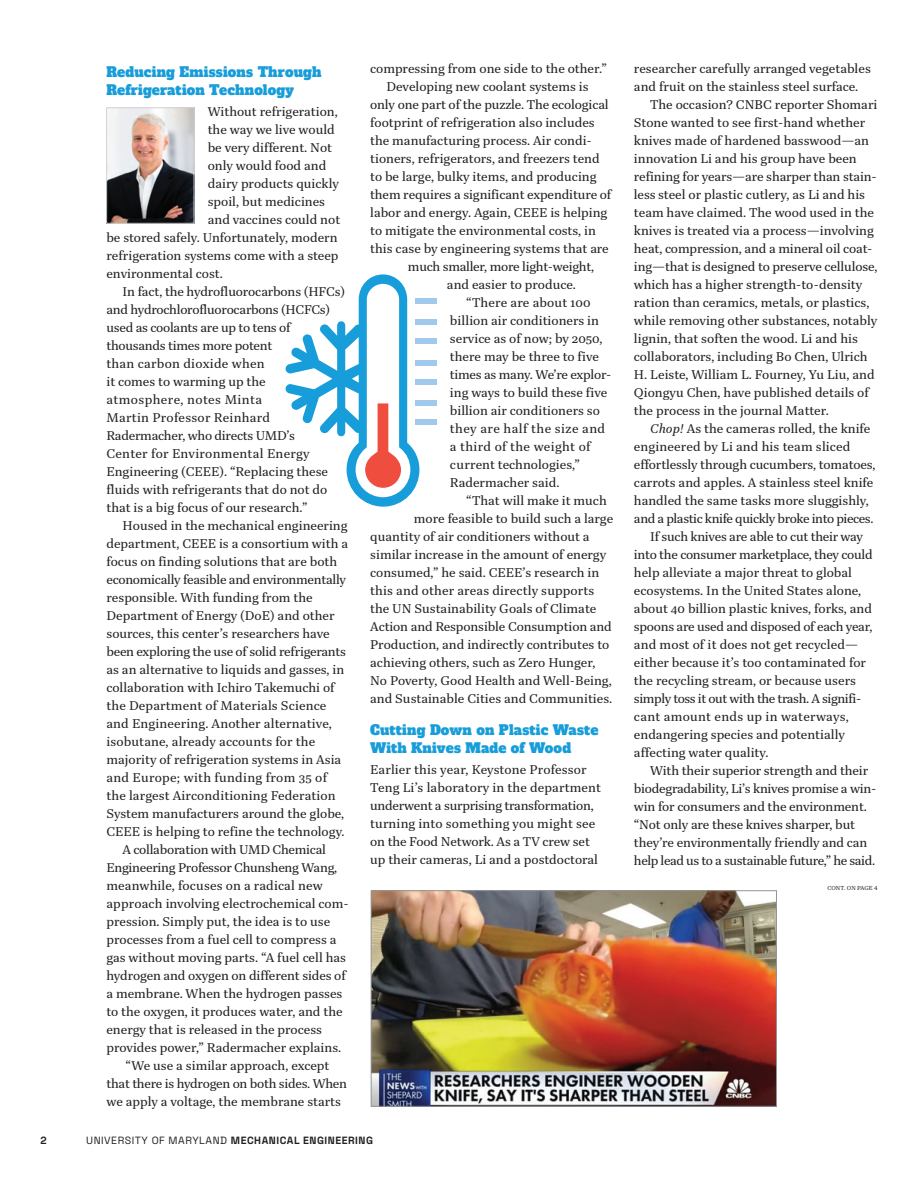
<style>
.page{position:relative;width:918px;height:1188px;background:#fff}
.page>*{position:absolute;margin:0;border:0;box-sizing:border-box;transform-origin:0 0}
.Feature_subhead{font:13.5px/18px "Alfa Slab One";letter-spacing:.01em;color:#179dd9}
.Feature_text{font:13.2px/18px "Quinn Text";color:#231f20}
.Feature_text_no_inde{font:13.2px/18px "Quinn Text";color:#231f20}
.Feature_text-2{font:13.2px "Quinn Text";letter-spacing:-.02em;color:#231f20}
.t1{font:700 10.5px "Space Grotesk";letter-spacing:.05em;color:#231f20}
.Feature_text-3{font:6px "Quinn Text";color:#231f20}
.s1{font-weight:400}
.s2{font-style:italic}
</style>
<div class="page">
<img style="left:373px;top:893px;width:402px;height:212px">
<div style="left:371px;top:891px;width:406px;height:216px;border:1px solid #939598"></div>
<img style="left:108px;top:110px;width:84px;height:111px">
<div style="left:106px;top:108px;width:88px;height:115px;border:1px solid #d1d2d4"></div>
<svg style="left:286px;top:274px;width:133px;height:233px"></svg>
<div style="left:415px;top:320px;width:22px;height:5px;background:#a1c9eb"></div>
<div style="left:415px;top:360px;width:22px;height:6px;background:#a1c9eb"></div>
<div style="left:415px;top:339px;width:22px;height:5px;background:#a1c9eb"></div>
<div style="left:415px;top:298px;width:22px;height:6px;background:#a1c9eb"></div>
<div style="left:415px;top:379px;width:22px;height:6px;background:#a1c9eb"></div>
<div style="left:415px;top:401px;width:22px;height:5px;background:#a1c9eb"></div>
<div style="left:415px;top:420px;width:22px;height:5px;background:#a1c9eb"></div>
<p class="Feature_subhead" style="left:106px;top:62px;width:217px">Reducing Emissions Through<br>Refrigeration Technology</p>
<p class="Feature_text_no_inde" style="left:208px;top:102px;width:132px">Without refrigeration,</p>
<p class="Feature_text_no_inde" style="left:208px;top:120px;width:129px">the way we live would</p>
<p class="Feature_text_no_inde" style="left:208px;top:138px;width:126px">be very different. Not</p>
<p class="Feature_text_no_inde" style="left:208px;top:156px;width:120px">only would food and</p>
<p class="Feature_text_no_inde" style="left:208px;top:174px;width:133px">dairy products quickly</p>
<p class="Feature_text_no_inde" style="left:208px;top:192px;width:119px">spoil, but medicines</p>
<p class="Feature_text_no_inde" style="left:208px;top:210px;width:134px">and vaccines could not</p>
<p class="Feature_text_no_inde" style="left:106px;top:228px;width:233px">be stored safely. Unfortunately, modern</p>
<p class="Feature_text_no_inde" style="left:106px;top:246px;width:234px">refrigeration systems come with a steep</p>
<p class="Feature_text_no_inde" style="left:106px;top:264px;width:118px">environmental cost.</p>
<p class="Feature_text" style="left:106px;top:282px;width:240px;text-indent:16px">In fact, the hydrofluorocarbons (HFCs) and hydrochlorofluorocarbons (HCFCs) used as coolants are up to tens of thousands times more potent<br>than carbon dioxide when<br>it comes to warming up the atmosphere, notes Minta<br>Martin Professor Reinhard<br>Radermacher, who directs UMD’s<br>Center for Environmental Energy<br>Engineering (CEEE). “Replacing these fluids with refrigerants that do not do that is a big focus of our research.”</p>
<p class="Feature_text" style="left:106px;top:516px;width:243px;text-indent:16px">Housed in the mechanical engineering department, CEEE is a consortium with a focus on finding solutions that are both economically feasible and environmentally responsible. With funding from the Department of Energy (DoE) and other sources, this center’s researchers have been exploring the use of solid refrigerants as an alternative to liquids and gasses, in collaboration with Ichiro Takemuchi of the Department of Materials Science and Engineering. Another alternative, isobutane, already accounts for the majority of refrigeration systems in Asia and Europe; with funding from 35 of the largest Airconditioning Federation System manufacturers around the globe, CEEE is helping to refine the technology.</p>
<p class="Feature_text" style="left:106px;top:840px;width:244px;text-indent:16px">A collaboration with UMD Chemical Engineering Professor Chunsheng Wang, meanwhile, focuses on a radical new approach involving electrochemical com&shy;pression. Simply put, the idea is to use processes from a fuel cell to compress a gas without moving parts. “A fuel cell has hydrogen and oxygen on different sides of a membrane. When the hydrogen passes to the oxygen, it produces water, and the energy that is released in the process provides power,” Radermacher explains.</p>
<p class="Feature_text" style="left:106px;top:1056px;width:242px;text-align:center">“We use a similar approach, except<br>that there is hydrogen on both sides. When we apply a voltage, the membrane starts</p>
<p class="Feature_text" style="left:370px;top:59px;width:238px">compressing from one side to the other.”</p>
<p class="Feature_text" style="left:386px;top:77px;width:204px">Developing new coolant systems is</p>
<p class="Feature_text" style="left:370px;top:95px;width:240px">only one part of the puzzle. The ecological</p>
<p class="Feature_text" style="left:370px;top:113px;width:226px">footprint of refrigeration also includes</p>
<p class="Feature_text" style="left:370px;top:131px;width:223px">the manufacturing process. Air condi-</p>
<p class="Feature_text" style="left:370px;top:149px;width:231px">tioners, refrigerators, and freezers tend</p>
<p class="Feature_text" style="left:370px;top:167px;width:228px">to be large, bulky items, and producing</p>
<p class="Feature_text" style="left:370px;top:185px;width:243px">them requires a significant expenditure of</p>
<p class="Feature_text" style="left:370px;top:203px;width:239px">labor and energy. Again, CEEE is helping</p>
<p class="Feature_text" style="left:370px;top:221px;width:227px">to mitigate the environmental costs, in</p>
<p class="Feature_text" style="left:370px;top:239px;width:240px">this case by engineering systems that are</p>
<p class="Feature_text-2" style="left:408px;top:258px;width:188px">much smaller, more light-weight,</p>
<p class="Feature_text" style="left:447px;top:275px;width:130px">and easier to produce.</p>
<p class="Feature_text" style="left:450px;top:293px;width:163px;text-indent:16px">“There are about 100 billion air conditioners in service as of now; by 2050, there may be three to five times as many. We’re explor&shy;ing ways to build these five billion air conditioners so they are half the size and a third of the weight of current technologies,”<br>Radermacher said.</p>
<p class="Feature_text" style="left:466px;top:491px;width:142px">“That will make it much</p>
<p class="Feature_text" style="left:414px;top:509px;width:201px">more feasible to build such a large</p>
<p class="Feature_text" style="left:370px;top:527px;width:221px">quantity of air conditioners without a</p>
<p class="Feature_text" style="left:370px;top:545px;width:238px">similar increase in the amount of energy</p>
<p class="Feature_text" style="left:370px;top:563px;width:231px">consumed,” he said. CEEE’s research in</p>
<p class="Feature_text" style="left:370px;top:581px;width:226px">this and other areas directly supports</p>
<p class="Feature_text" style="left:370px;top:599px;width:228px">the UN Sustainability Goals of Climate</p>
<p class="Feature_text" style="left:370px;top:617px;width:243px">Action and Responsible Consumption and</p>
<p class="Feature_text" style="left:370px;top:635px;width:241px">Production, and indirectly contributes to</p>
<p class="Feature_text" style="left:370px;top:653px;width:227px">achieving others, such as Zero Hunger,</p>
<p class="Feature_text" style="left:370px;top:671px;width:243px">No Poverty, Good Health and Well-Being,</p>
<p class="Feature_text" style="left:370px;top:689px;width:244px">and Sustainable Cities and Communities.</p>
<p class="Feature_subhead" style="left:370px;top:720px;width:230px">Cutting Down on Plastic Waste<br>With Knives Made of Wood</p>
<p class="Feature_text_no_inde" style="left:370px;top:760px;width:232px">Earlier this year, Keystone Professor Teng Li’s laboratory in the department underwent a surprising transformation, turning into something you might see on the Food Network. As a TV crew set up their cameras, Li and a postdoctoral</p>
<p class="t1" style="left:40px;top:1132px;width:8px">2</p>
<p class="t1" style="left:86px;top:1132px;width:288px"><span class="s1">UNIVERSITY OF MARYLAND</span> MECHANICAL ENGINEERING</p>
<p class="Feature_text_no_inde" style="left:634px;top:59px;width:238px">researcher carefully arranged vegetables and fruit on the stainless steel surface.</p>
<p class="Feature_text" style="left:634px;top:95px;width:245px;text-indent:16px">The occasion? CNBC reporter Shomari Stone wanted to see first-hand whether knives made of hardened basswood—an innovation Li and his group have been refining for years—are sharper than stain&shy;less steel or plastic cutlery, as Li and his team have claimed. The wood used in the knives is treated via a process—involving heat, compression, and a mineral oil coat&shy;ing—that is designed to preserve cellulose, which has a higher strength-to-density ration than ceramics, metals, or plastics, while removing other substances, notably lignin, that soften the wood. Li and his collaborators, including Bo Chen, Ulrich H. Leiste, William L. Fourney, Yu Liu, and Qiongyu Chen, have published details of the process in the journal Matter.</p>
<p class="Feature_text" style="left:634px;top:419px;width:243px;text-indent:16px"><span class="s2">Chop!</span> As the cameras rolled, the knife engineered by Li and his team sliced effortlessly through cucumbers, tomatoes, carrots and apples. A stainless steel knife handled the same tasks more sluggishly, and a plastic knife quickly broke into pieces.</p>
<p class="Feature_text" style="left:634px;top:527px;width:240px;text-indent:16px">If such knives are able to cut their way into the consumer marketplace, they could help alleviate a major threat to global ecosystems. In the United States alone, about 40 billion plastic knives, forks, and spoons are used and disposed of each year, and most of it does not get recycled— either because it’s too contaminated for the recycling stream, or because users simply toss it out with the trash. A signifi&shy;cant amount ends up in waterways, endangering species and potentially affecting water quality.</p>
<p class="Feature_text" style="left:634px;top:761px;width:244px;text-indent:16px">With their superior strength and their biodegradability, Li’s knives promise a win&shy;win for consumers and the environment. “Not only are these knives sharper, but they’re environmentally friendly and can help lead us to a sustainable future,” he said.</p>
<p class="Feature_text-3" style="left:827px;top:884px;width:52px">CONT. ON PAGE 4</p>
</div>
